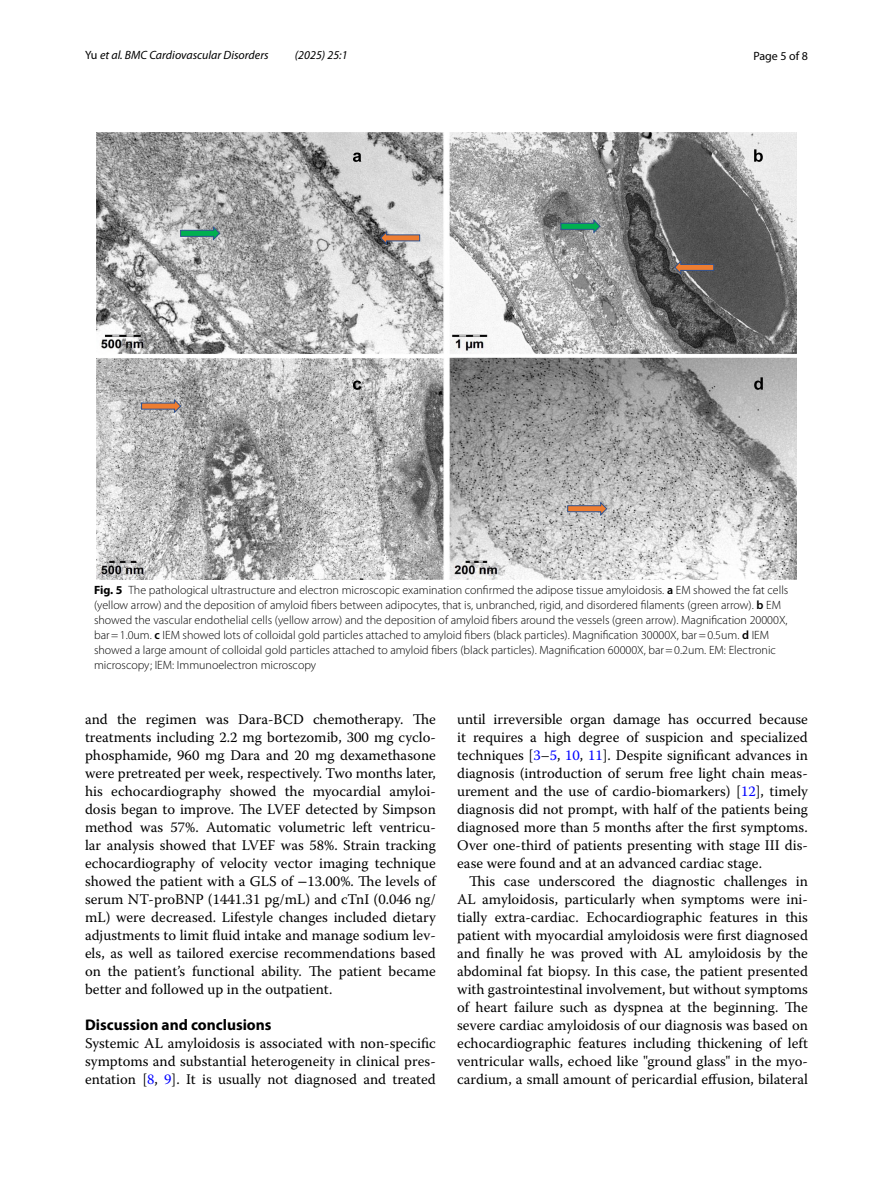
<style>
.page{position:relative;width:893px;height:1187px;background:#fff}
.page>*{position:absolute;margin:0;border:0;box-sizing:border-box;transform-origin:0 0}
.t1{font:700 15.45px "Myriad Pro";color:#000}
.t2{font:14.7px/18px "Warnock Pro";color:#000;text-align:justify}
.t3{font:300 12px/15px "Myriad Pro";color:#000}
.t4{font:italic 12px "Myriad Pro";color:#000}
.t5{font:12px "Myriad Pro";color:#000}
.s1{font-style:normal}
.s2{font-weight:700}
.s3{font-weight:600}
.s4{font-family:"STIX"}
.s5{color:#00f}
</style>
<div class="page">
<img style="left:96px;top:133px;width:701px;height:446px">
<svg style="left:754px;top:149px;width:9px;height:13px"></svg>
<svg style="left:353px;top:380px;width:8px;height:10px"></svg>
<svg style="left:754px;top:377px;width:9px;height:13px"></svg>
<svg style="left:673px;top:259px;width:42px;height:16px"></svg>
<svg style="left:560px;top:218px;width:41px;height:16px"></svg>
<svg style="left:141px;top:398px;width:41px;height:16px"></svg>
<svg style="left:567px;top:500px;width:41px;height:16px"></svg>
<svg style="left:180px;top:225px;width:41px;height:16px"></svg>
<svg style="left:379px;top:230px;width:41px;height:16px"></svg>
<svg style="left:353px;top:153px;width:8px;height:9px"></svg>
<p class="t4" style="left:85px;top:48px;width:185px"><span class="s1">Yu</span> et al. BMC Cardiovascular Disorders</p>
<p class="t4" style="left:295px;top:48px;width:54px">(2025) 25:1</p>
<p class="t5" style="left:753px;top:48px;width:56px">Page 5 of 8</p>
<p class="t3" style="left:94px;top:583px;width:696px"><span class="s2">Fig. 5</span> The pathological ultrastructure and electron microscopic examination confirmed the adipose tissue amyloidosis. <span class="s3">a</span> EM showed the fat cells (yellow arrow) and the deposition of amyloid fibers between adipocytes, that is, unbranched, rigid, and disordered filaments (green arrow). <span class="s3">b</span> EM showed the vascular endothelial cells (yellow arrow) and the deposition of amyloid fibers around the vessels (green arrow). Magnification 20000X, bar=1.0um. <span class="s3">c</span> IEM showed lots of colloidal gold particles attached to amyloid fibers (black particles). Magnification 30000X, bar=0.5um. <span class="s3">d</span> IEM showed a large amount of colloidal gold particles attached to amyloid fibers (black particles). Magnification 60000X, bar=0.2um. EM: Electronic microscopy; IEM: Immunoelectron microscopy</p>
<p class="t2" style="left:85px;top:710px;width:352px">and the regimen was Dara-BCD chemotherapy. The treatments including 2.2 mg bortezomib, 300 mg cyclo&shy;phosphamide, 960 mg Dara and 20 mg dexamethasone were pretreated per week, respectively. Two months later, his echocardiography showed the myocardial amyloi&shy;dosis began to improve. The LVEF detected by Simpson method was 57%. Automatic volumetric left ventricu&shy;lar analysis showed that LVEF was 58%. Strain tracking echocardiography of velocity vector imaging technique showed the patient with a GLS of <span class="s4">−</span>13.00%. The levels of serum NT-proBNP (1441.31 pg/mL) and cTnI (0.046 ng/ mL) were decreased. Lifestyle changes included dietary adjustments to limit fluid intake and manage sodium lev&shy;els, as well as tailored exercise recommendations based on the patient’s functional ability. The patient became better and followed up in the outpatient.</p>
<p class="t1" style="left:85px;top:1014px;width:188px">Discussion and conclusions</p>
<p class="t2" style="left:85px;top:1034px;width:352px">Systemic AL amyloidosis is associated with non-specific symptoms and substantial heterogeneity in clinical pres&shy;entation [<span class="s5">8</span>, <span class="s5">9</span>]. It is usually not diagnosed and treated</p>
<p class="t2" style="left:457px;top:710px;width:352px">until irreversible organ damage has occurred because it requires a high degree of suspicion and specialized techniques [<span class="s5">3</span>–<span class="s5">5</span>, <span class="s5">10</span>, <span class="s5">11</span>]. Despite significant advances in diagnosis (introduction of serum free light chain meas&shy;urement and the use of cardio-biomarkers) [<span class="s5">12</span>], timely diagnosis did not prompt, with half of the patients being diagnosed more than 5 months after the first symptoms.<br>Over one-third of patients presenting with stage III dis&shy;ease were found and at an advanced cardiac stage.</p>
<p class="t2" style="left:457px;top:872px;width:352px;text-indent:12px">This case underscored the diagnostic challenges in AL amyloidosis, particularly when symptoms were ini&shy;tially extra-cardiac. Echocardiographic features in this patient with myocardial amyloidosis were first diagnosed and finally he was proved with AL amyloidosis by the abdominal fat biopsy. In this case, the patient presented with gastrointestinal involvement, but without symptoms of heart failure such as dyspnea at the beginning. The severe cardiac amyloidosis of our diagnosis was based on echocardiographic features including thickening of left ventricular walls, echoed like "ground glass" in the myo&shy;cardium, a small amount of pericardial effusion, bilateral</p>
</div>
